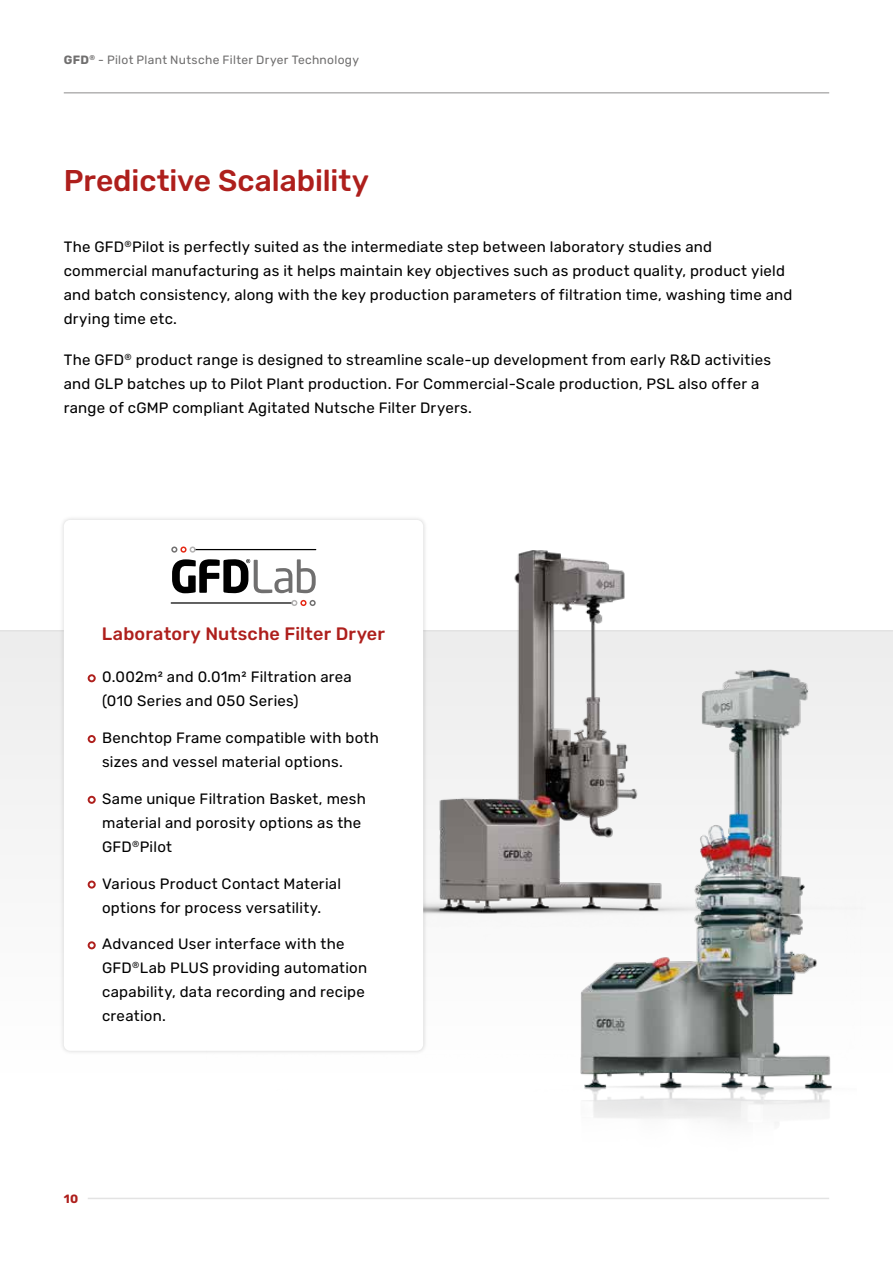
<style>
.page{position:relative;width:893px;height:1263px;background:#fff}
.page>*{position:absolute;margin:0;border:0;box-sizing:border-box;transform-origin:0 0}
.t1{font:500 30px "Rubik";letter-spacing:-.005em;color:#ae1f1c}
.t2{font:500 18px "Rubik";letter-spacing:.01em;color:#ae1f1c}
.t3{font:15px/24px "Rubik";letter-spacing:.015em;color:#000}
.t4{font:12px "Rubik";letter-spacing:.025em;color:#706f6f}
.t5{font:700 12px "Rubik";color:#ae1f1c}
.s1{font-weight:700}
</style>
<div class="page">
<div style="left:0;top:630px;width:59px;height:199px;background:#f0f0f0"></div>
<img style="left:428px;top:550px;width:429px;height:89px">
<div style="left:59px;top:515px;width:369px;height:540px;background:#000;opacity:.15"></div>
<div style="left:64px;top:520px;width:359px;height:531px;background:#fff;border-radius:6px"></div>
<svg style="left:88px;top:674px;width:8px;height:8px"></svg>
<svg style="left:88px;top:735px;width:8px;height:8px"></svg>
<svg style="left:88px;top:796px;width:8px;height:8px"></svg>
<svg style="left:88px;top:880px;width:8px;height:8px"></svg>
<svg style="left:88px;top:941px;width:8px;height:8px"></svg>
<hr style="left:194px;top:549px;width:122px;height:1px;background:#000">
<svg style="left:171px;top:546px;width:25px;height:7px"></svg>
<hr style="left:171px;top:602px;width:122px;height:2px;background:#000">
<svg style="left:291px;top:600px;width:25px;height:6px"></svg>
<svg style="left:172px;top:559px;width:144px;height:34px"></svg>
<img style="left:273px;top:639px;width:584px;height:485px">
<hr style="left:64px;top:92px;width:765px;height:2px;background:#b3b2b2">
<hr style="left:88px;top:1198px;width:741px;height:1px;background:#e3e3e3">
<p class="t4" style="left:64px;top:53px;width:297px"><span class="s1">GFD</span><sup>®</sup> - Pilot Plant Nutsche Filter Dryer Technology</p>
<h1 class="t1" style="left:64px;top:164px;width:307px">Predictive Scalability</h1>
<p class="t3" style="left:64px;top:235px;width:730px">The GFD<sup>®</sup>Pilot is perfectly suited as the intermediate step between laboratory studies and commercial manufacturing as it helps maintain key objectives such as product quality, product yield and batch consistency, along with the key production parameters of filtration time, washing time and drying time etc.</p>
<p class="t3" style="left:64px;top:348px;width:709px">The GFD<sup>®</sup> product range is designed to streamline scale-up development from early R&amp;D activities and GLP batches up to Pilot Plant production. For Commercial-Scale production, PSL also offer a range of cGMP compliant Agitated Nutsche Filter Dryers.</p>
<p class="t2" style="left:102px;top:623px;width:285px">Laboratory Nutsche Filter Dryer</p>
<p class="t3" style="left:102px;top:665px;width:251px">0.002m² and 0.01m² Filtration area (010 Series and 050 Series)</p>
<p class="t3" style="left:102px;top:726px;width:278px">Benchtop Frame compatible with both sizes and vessel material options.</p>
<p class="t3" style="left:102px;top:787px;width:265px">Same unique Filtration Basket, mesh material and porosity options as the<br>GFD<sup>®</sup>Pilot</p>
<p class="t3" style="left:102px;top:872px;width:240px">Various Product Contact Material options for process versatility.</p>
<p class="t3" style="left:102px;top:932px;width:267px">Advanced User interface with the<br>GFD<sup>®</sup>Lab PLUS providing automation capability, data recording and recipe creation.</p>
<p class="t5" style="left:64px;top:1192px;width:16px">10</p>
</div>
